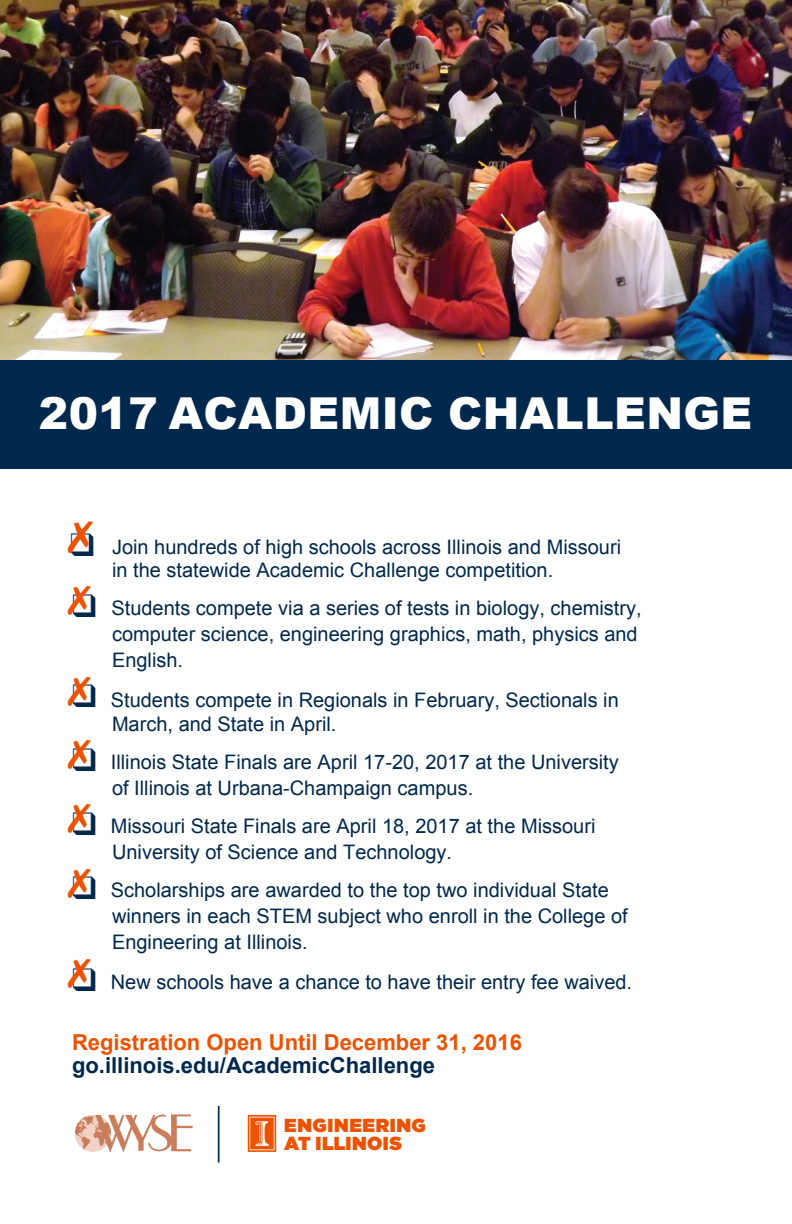
<style>
.page{position:relative;width:792px;height:1224px;background:#fff}
.page>*{position:absolute;margin:0;border:0;box-sizing:border-box;transform-origin:0 0}
.t1{font:900 44px "Arial";letter-spacing:.01em;color:#fff}
.t2{font:700 22px/23px "Arial";color:#ed5200}
.t3{font:20px/26px "Arial";color:#00284c}
.t4{font:900 18.8px "Gotham";letter-spacing:.03em;color:#ed5200}
.s1{color:#00284c}
</style>
<div class="page">
<img style="left:0;top:0;width:792px;height:360px">
<div style="left:0;top:360px;width:792px;height:109px;background:#00284c"></div>
<svg style="left:248px;top:1115px;width:28px;height:37px"></svg>
<img style="left:74px;top:1114px;width:119px;height:37px">
<hr style="left:218px;top:1106px;width:2px;height:57px;background:#00284c">
<p class="t1" style="left:39px;top:381px;width:715px">2017 ACADEMIC CHALLENGE</p>
<p class="t3" style="left:70px;top:535px;width:553px">❑ Join hundreds of high schools across Illinois and Missouri</p>
<p class="t3" style="left:112px;top:557px;width:443px">in the statewide Academic Challenge competition.</p>
<p class="t3" style="left:72px;top:595px;width:571px">❑ Students compete via a series of tests in biology, chemistry,</p>
<p class="t3" style="left:112px;top:621px;width:527px">computer science, engineering graphics, math, physics and<br>English.</p>
<p class="t3" style="left:72px;top:687px;width:548px">❑ Students compete in Regionals in February, Sectionals in</p>
<p class="t3" style="left:112px;top:711px;width:226px">March, and State in April.</p>
<p class="t3" style="left:72px;top:749px;width:548px">❑ Illinois State Finals are April 17-20, 2017 at the University</p>
<p class="t3" style="left:112px;top:775px;width:363px">of Illinois at Urbana-Champaign campus.</p>
<p class="t3" style="left:112px;top:813px;width:485px;text-indent:-40px">❑ Missouri State Finals are April 18, 2017 at the Missouri<br>University of Science and Technology.</p>
<p class="t3" style="left:72px;top:877px;width:538px">❑ Scholarships are awarded to the top two individual State</p>
<p class="t3" style="left:112px;top:903px;width:517px">winners in each STEM subject who enroll in the College of<br>Engineering at Illinois.</p>
<p class="t3" style="left:72px;top:969px;width:562px">❑ New schools have a chance to have their entry fee waived.</p>
<p class="t2" style="left:72px;top:1031px;width:451px">Registration Open Until December 31, 2016 <span class="s1">go.illinois.edu/AcademicChallenge</span></p>
<p class="t4" style="left:284px;top:1111px;width:143px">ENGINEERING</p>
<p class="t4" style="left:284px;top:1130px;width:119px">AT ILLINOIS</p>
</div>
